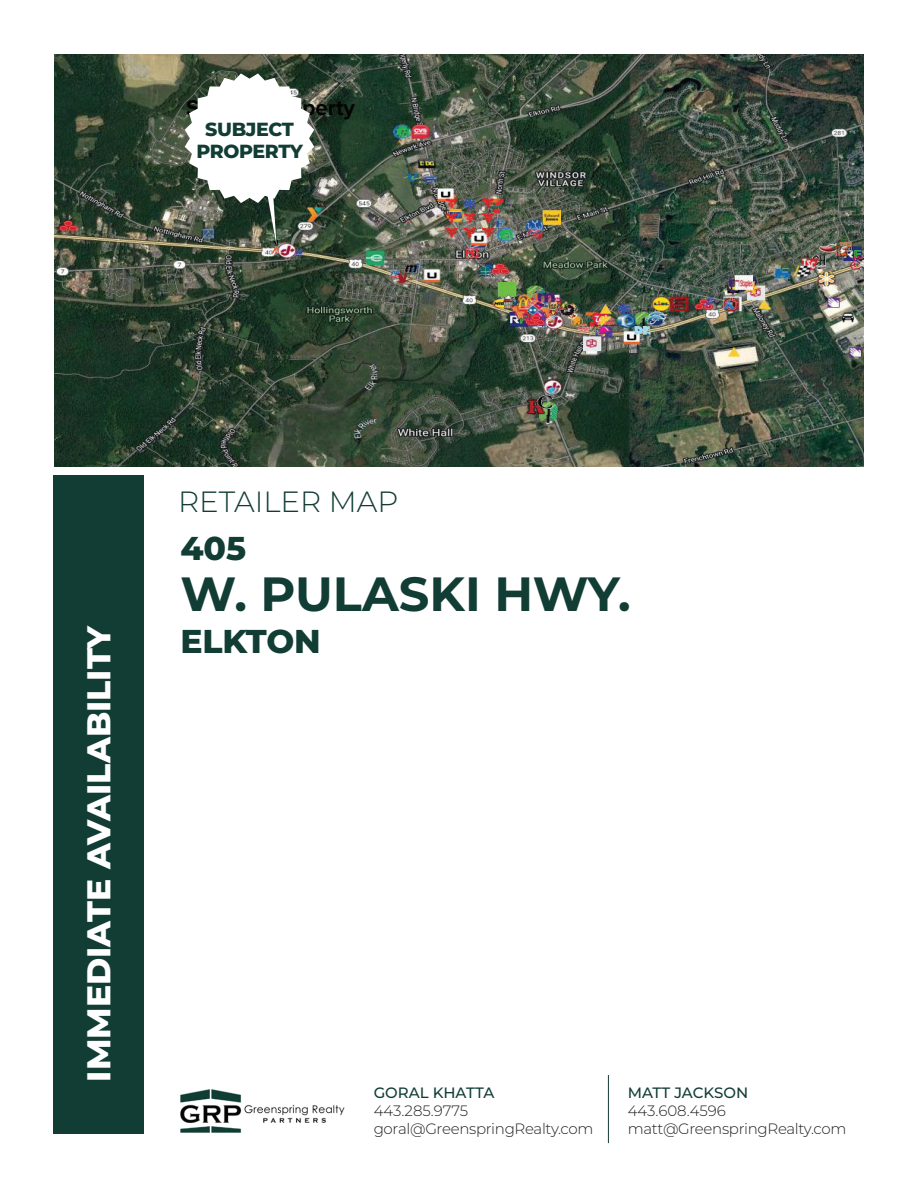
<style>
.page{position:relative;width:918px;height:1188px;background:#fff}
.page>*{position:absolute;margin:0;border:0;box-sizing:border-box;transform-origin:0 0}
.t1{font:700 48px "Montserrat";color:#113d34}
.t2{font:800 33px "Montserrat";color:#fff}
.t3{font:800 33px "Montserrat";color:#113d34}
.t4{font:300 29.25px "Montserrat";color:#113d34}
.t5{font:800 18.9px/22.8px "Montserrat";letter-spacing:-.02em;color:#113d34;text-align:center}
.t6{font:300 15px/18px "Montserrat";letter-spacing:-.02em;color:#231f20}
.t7{font:500 15px "Montserrat";color:#113d34}
</style>
<div class="page">
<img style="left:54px;top:54px;width:810px;height:412px">
<div style="left:53px;top:475px;width:91px;height:659px;background:#113d34"></div>
<img style="left:180px;top:1089px;width:165px;height:44px">
<hr style="left:608px;top:1075px;width:1px;height:68px;background:#113d34">
<svg style="left:185px;top:73px;width:129px;height:175px"></svg>
<p class="t5" style="left:196px;top:117px;width:108px">SUBJECT<br>PROPERTY</p>
<h2 class="t2" style="left:74px;top:1082px;width:458px;rotate:-90deg">IMMEDIATE AVAILABILITY</h2>
<h3 class="t4" style="left:178px;top:482px;width:222px">RETAILER MAP</h3>
<h2 class="t3" style="left:180px;top:524px;width:67px">405</h2>
<h1 class="t1" style="left:180px;top:559px;width:452px">W. PULASKI HWY.</h1>
<h2 class="t3" style="left:180px;top:617px;width:142px">ELKTON</h2>
<p class="t7" style="left:374px;top:1082px;width:122px">GORAL KHATTA</p>
<p class="t6" style="left:374px;top:1101px;width:221px">443.285.9775 goral@GreenspringRealty.com</p>
<p class="t7" style="left:628px;top:1082px;width:122px">MATT JACKSON</p>
<p class="t6" style="left:628px;top:1101px;width:220px">443.608.4596 matt@GreenspringRealty.com</p>
</div>
